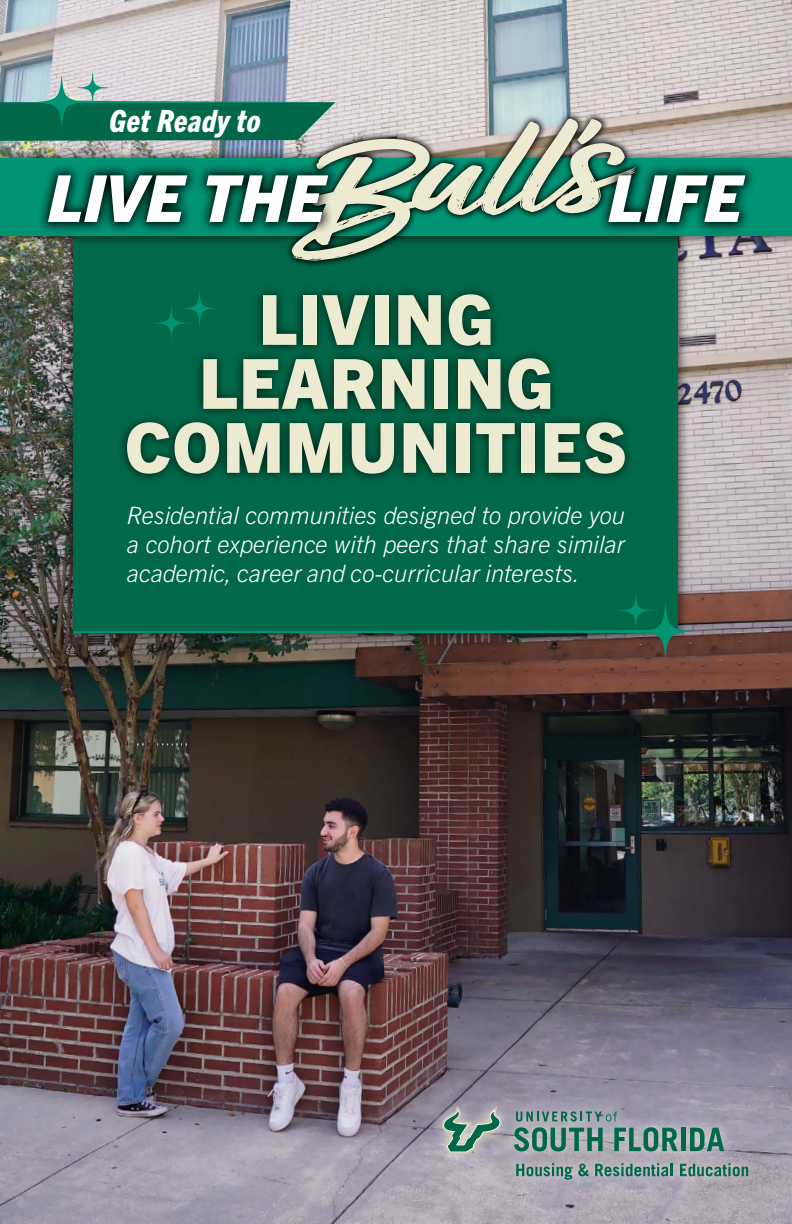
<style>
.page{position:relative;width:792px;height:1224px;background:#fff}
.page>*{position:absolute;margin:0;border:0;box-sizing:border-box;transform-origin:0 0}
.t1{font:800 69.2px/64px "Trade Gothic Next LT Pro";letter-spacing:.02em;color:#ecead1;text-align:center}
.t2{font:italic 800 64.8px "Trade Gothic Next LT Pro";letter-spacing:.01em;color:#fff}
.t3{font:italic 800 condensed 30.8px "Trade Gothic Next LT Pro";letter-spacing:.02em;color:#fff}
.t4{font:italic 300 24px/28.8px "Trade Gothic Next LT Pro";color:#fff;text-align:justify}
</style>
<div class="page">
<img style="left:0;top:0;width:792px;height:1224px">
<div style="left:62px;top:183px;width:627px;height:460px;background:#000;opacity:.75"></div>
<div style="left:74px;top:194px;width:604px;height:438px;background:#016949"></div>
<div style="left:0;top:147px;width:792px;height:100px;background:#000;opacity:.75"></div>
<div style="left:0;top:158px;width:792px;height:78px;background:#009374"></div>
<div style="left:430px;top:1095px;width:331px;height:97px;background:#fff;opacity:.75"></div>
<svg style="left:442px;top:1106px;width:60px;height:48px;background:#88a09a"></svg>
<svg style="left:516px;top:1163px;width:56px;height:17px"></svg>
<svg style="left:578px;top:1164px;width:11px;height:12px"></svg>
<svg style="left:595px;top:1163px;width:78px;height:13px"></svg>
<svg style="left:680px;top:1163px;width:68px;height:13px"></svg>
<svg style="left:514px;top:1111px;width:164px;height:40px;background:#779694"></svg>
<hr style="left:681px;top:1128px;width:4px;height:23px;background:#006848">
<svg style="left:690px;top:1128px;width:34px;height:23px"></svg>
<div style="left:116px;top:284px;width:519px;height:200px;background:#000;opacity:.75"></div>
<div style="left:284px;top:111px;width:359px;height:157px;background:#000;opacity:.96"></div>
<svg style="left:292px;top:118px;width:344px;height:143px"></svg>
<div style="left:37px;top:163px;width:303px;height:71px;background:#000;opacity:.96"></div>
<div style="left:597px;top:163px;width:161px;height:71px;background:#000;opacity:.96"></div>
<svg style="left:0;top:74px;width:335px;height:67px;background:#508f81"></svg>
<svg style="left:67px;top:62px;width:51px;height:52px;background:#a1beb7"></svg>
<svg style="left:74px;top:601px;width:621px;height:60px"></svg>
<svg style="left:608px;top:582px;width:56px;height:57px"></svg>
<hr style="left:74px;top:631px;width:580px;height:2px;background:#009374">
<svg style="left:171px;top:280px;width:57px;height:57px"></svg>
<svg style="left:143px;top:295px;width:57px;height:56px"></svg>
<p class="t3" style="left:109px;top:100px;width:153px">Get Ready to</p>
<h2 class="t2" style="left:48px;top:153px;width:278px">LIVE THE</h2>
<h2 class="t2" style="left:608px;top:153px;width:135px">LIFE</h2>
<h1 class="t1" style="left:125px;top:283px;width:504px">LIVING<br>LEARNING<br>COMMUNITIES</h1>
<p class="t4" style="left:127px;top:499px;width:500px">Residential communities designed to provide you a cohort experience with peers that share similar academic, career and co-curricular interests.</p>
</div>
